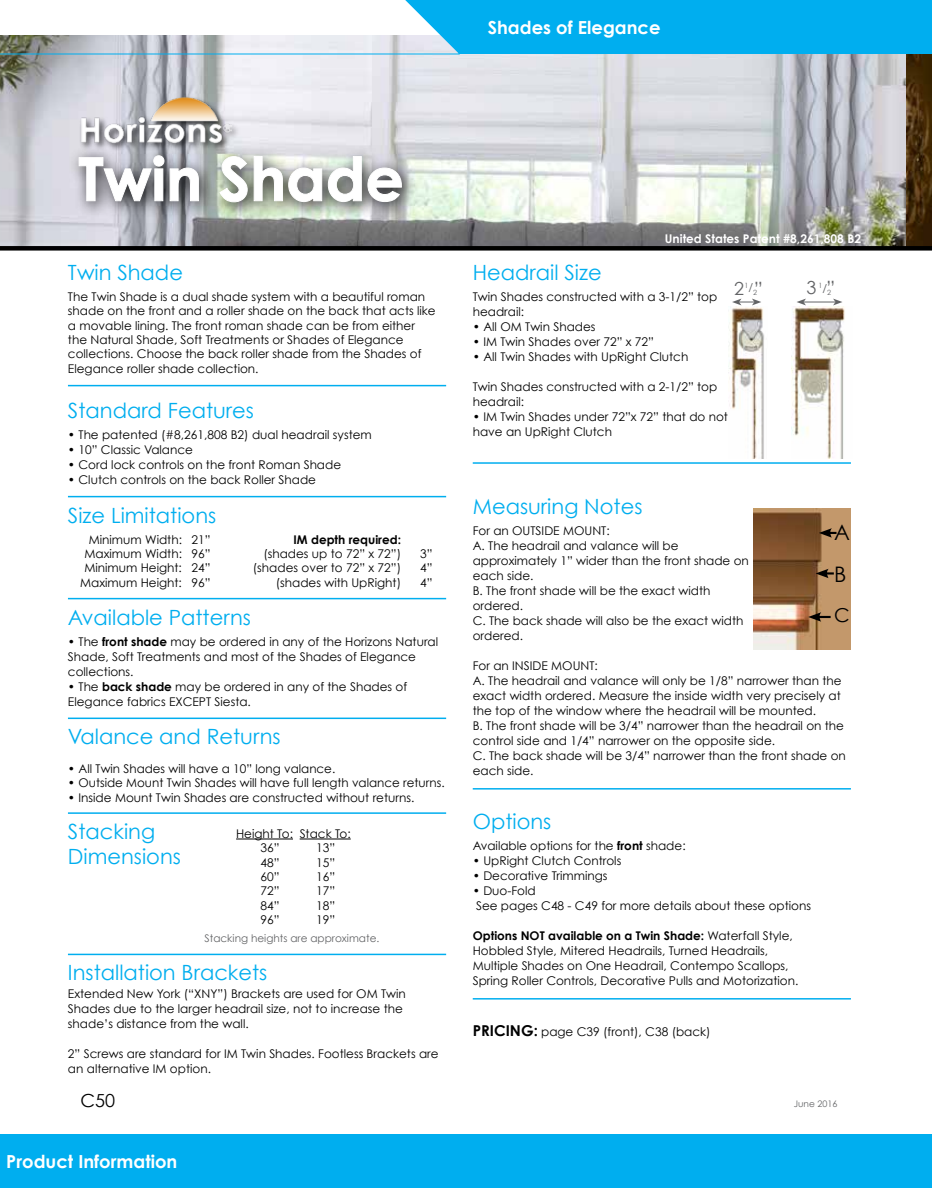
<style>
.page{position:relative;width:932px;height:1188px;background:#fff}
.page>*{position:absolute;margin:0;border:0;box-sizing:border-box;transform-origin:0 0}
.t1{font:700 60px "Century Gothic";color:#fff}
.t2{font:21.45px/41.7px "Century Gothic";color:#000}
.t3{font:21px/25.2px "Century Gothic";color:#00aeef}
.t4{font:19.2px "Century Gothic";color:#000}
.t5{font:700 18px "Century Gothic";color:#fff}
.t6{font:18px "Century Gothic";color:#636466}
.t7{font:18px "Century Gothic";color:#000}
.t8{font:12px/15px "Century Gothic";color:#000}
.t9{font:700 12px "Century Gothic";color:#fff}
.t10{font:700 12px "Century Gothic";color:#000}
.t11{font:10.5px "Century Gothic";color:#636466}
.t12{font:9px "Century Gothic";color:#636466}
.t13{font:7.2px "Century Gothic";color:#636466}
.s1{font-weight:700}
.s2{font-size:10.8px}
.s3{font-weight:700;font-size:15px}
</style>
<div class="page">
<hr style="left:472px;top:462px;width:378px;height:2px;background:#00aeef">
<hr style="left:472px;top:788px;width:378px;height:2px;background:#00aeef">
<hr style="left:472px;top:998px;width:378px;height:2px;background:#00aeef">
<img style="left:0;top:55px;width:906px;height:191px">
<hr style="left:68px;top:385px;width:378px;height:1px;background:#00aeef">
<hr style="left:68px;top:496px;width:378px;height:1px;background:#00aeef">
<hr style="left:68px;top:598px;width:378px;height:1px;background:#00aeef">
<hr style="left:68px;top:718px;width:378px;height:1px;background:#00aeef">
<hr style="left:68px;top:812px;width:378px;height:2px;background:#00aeef">
<hr style="left:68px;top:954px;width:378px;height:1px;background:#00aeef">
<hr style="left:236px;top:839px;width:57px;height:1px;background:#000">
<hr style="left:300px;top:839px;width:51px;height:1px;background:#000">
<img style="left:791px;top:306px;width:54px;height:153px">
<hr style="left:803px;top:302px;width:32px;height:1px;background:#636466">
<svg style="left:833px;top:299px;width:9px;height:6px"></svg>
<svg style="left:797px;top:299px;width:9px;height:6px"></svg>
<img style="left:728px;top:306px;width:36px;height:153px">
<svg style="left:732px;top:299px;width:29px;height:6px"></svg>
<img style="left:753px;top:508px;width:97px;height:142px">
<svg style="left:818px;top:528px;width:18px;height:10px"></svg>
<svg style="left:815px;top:569px;width:18px;height:9px"></svg>
<svg style="left:808px;top:612px;width:22px;height:10px"></svg>
<div style="left:79px;top:95px;width:162px;height:57px;background:#000;opacity:.75"></div>
<img style="left:78px;top:97px;width:154px;height:46px">
<svg style="left:68px;top:145px;width:352px;height:75px;background:#bec3c2"></svg>
<svg style="left:78px;top:155px;width:121px;height:47px;background:#909197"></svg>
<svg style="left:219px;top:156px;width:183px;height:47px;background:#a2a5a0"></svg>
<img style="left:906px;top:55px;width:26px;height:191px">
<div style="left:0;top:246px;width:932px;height:5px;background:#000"></div>
<div style="left:0;top:1134px;width:932px;height:54px;background:#00aeef"></div>
<svg style="left:0;top:0;width:932px;height:55px"></svg>
<h3 class="t5" style="left:488px;top:16px;width:174px">Shades of Elegance</h3>
<h1 class="t1" style="left:78px;top:141px;width:327px">Twin Shade</h1>
<h3 class="t3" style="left:68px;top:259px;width:117px">Twin Shade</h3>
<p class="t8" style="left:68px;top:289px;width:369px;line-height:14.4px">The Twin Shade is a dual shade system with a beautiful roman shade on the front and a roller shade on the back that acts like a movable lining. The front roman shade can be from either the Natural Shade, Soft Treatments or Shades of Elegance collections. Choose the back roller shade from the Shades of Elegance roller shade collection.</p>
<h3 class="t3" style="left:68px;top:397px;width:187px">Standard Features</h3>
<p class="t8" style="left:68px;top:427px;width:305px">• The patented (#8,261,808 B2) dual headrail system</p>
<p class="t8" style="left:68px;top:442px;width:127px">• 10” Classic Valance</p>
<p class="t8" style="left:68px;top:457px;width:275px">• Cord lock controls on the front Roman Shade</p>
<p class="t8" style="left:68px;top:472px;width:250px">• Clutch controls on the back Roller Shade</p>
<h3 class="t3" style="left:68px;top:502px;width:150px">Size Limitations</h3>
<p class="t8" style="left:89px;top:532px;width:123px">Minimum Width: 21”</p>
<p class="t10" style="left:293px;top:532px;width:109px">IM depth required:</p>
<p class="t8" style="left:84px;top:546px;width:127px">Maximum Width: 96”</p>
<p class="t8" style="left:263px;top:546px;width:139px">(shades up to 72” x 72”)</p>
<p class="t8" style="left:420px;top:546px;width:14px">3”</p>
<p class="t8" style="left:84px;top:560px;width:127px">Minimum Height: 24”</p>
<p class="t8" style="left:253px;top:560px;width:150px">(shades over to 72” x 72”)</p>
<p class="t8" style="left:420px;top:560px;width:14px">4”</p>
<p class="t8" style="left:80px;top:575px;width:132px">Maximum Height: 96”</p>
<p class="t8" style="left:276px;top:575px;width:127px">(shades with UpRight)</p>
<p class="t8" style="left:420px;top:575px;width:14px">4”</p>
<h3 class="t3" style="left:68px;top:604px;width:185px">Available Patterns</h3>
<p class="t8" style="left:68px;top:634px;width:372px">• The <span class="s1">front shade</span> may be ordered in any of the Horizons Natural<br>Shade, Soft Treatments and most of the Shades of Elegance collections.</p>
<p class="t8" style="left:68px;top:679px;width:341px">• The <span class="s1">back shade</span> may be ordered in any of the Shades of<br>Elegance fabrics EXCEPT Siesta.</p>
<h3 class="t3" style="left:68px;top:724px;width:214px">Valance and Returns</h3>
<p class="t8" style="left:68px;top:761px;width:269px">• All Twin Shades will have a 10” long valance.</p>
<p class="t8" style="left:68px;top:775px;width:378px">• Outside Mount Twin Shades will have full length valance returns.</p>
<p class="t8" style="left:68px;top:790px;width:348px">• Inside Mount Twin Shades are constructed without returns.</p>
<h3 class="t3" style="left:68px;top:819px;width:115px">Stacking<br>Dimensions</h3>
<p class="t8" style="left:260px;top:826px;width:92px;line-height:14.4px;text-indent:-24px">Height To: Stack To:<br>36”</p>
<p class="t8" style="left:316px;top:840px;width:21px">13”</p>
<p class="t8" style="left:260px;top:855px;width:21px">48”</p>
<p class="t8" style="left:316px;top:855px;width:21px">15”</p>
<p class="t8" style="left:260px;top:869px;width:21px">60”</p>
<p class="t8" style="left:316px;top:869px;width:21px">16”</p>
<p class="t8" style="left:260px;top:883px;width:21px">72”</p>
<p class="t8" style="left:316px;top:883px;width:21px">17”</p>
<p class="t8" style="left:260px;top:898px;width:21px">84”</p>
<p class="t8" style="left:316px;top:898px;width:21px">18”</p>
<p class="t8" style="left:260px;top:912px;width:21px">96”</p>
<p class="t8" style="left:316px;top:912px;width:21px">19”</p>
<p class="t11" style="left:204px;top:931px;width:176px">Stacking heights are approximate.</p>
<h3 class="t3" style="left:68px;top:960px;width:201px">Installation Brackets</h3>
<p class="t8" style="left:68px;top:986px;width:339px">Extended New York (“XNY”) Brackets are used for OM Twin<br>Shades due to the larger headrail size, not to increase the shade’s distance from the wall.</p>
<p class="t8" style="left:68px;top:1046px;width:372px">2” Screws are standard for IM Twin Shades. Footless Brackets are an alternative IM option.</p>
<p class="t9" style="left:665px;top:231px;width:198px">United States Patent #8,261,808 B2</p>
<h3 class="t3" style="left:472px;top:259px;width:130px">Headrail Size</h3>
<p class="t8" style="left:472px;top:289px;width:246px">Twin Shades constructed with a 3-1/2” top headrail:</p>
<p class="t8" style="left:472px;top:319px;width:124px">• All OM Twin Shades</p>
<p class="t8" style="left:472px;top:334px;width:183px">• IM Twin Shades over 72” x 72”</p>
<p class="t8" style="left:472px;top:349px;width:217px">• All Twin Shades with UpRight Clutch</p>
<p class="t8" style="left:472px;top:379px;width:246px">Twin Shades constructed with a 2-1/2” top headrail:</p>
<p class="t8" style="left:472px;top:409px;width:257px">• IM Twin Shades under 72”x 72” that do not have an UpRight Clutch</p>
<h3 class="t6" style="left:806px;top:277px;width:30px">3 ”</h3>
<h3 class="t6" style="left:734px;top:277px;width:30px">2 ”</h3>
<p class="t13" style="left:827px;top:288px;width:5px">2</p>
<p class="t13" style="left:744px;top:284px;width:14px">1<span class="s2">/</span>2</p>
<p class="t13" style="left:818px;top:281px;width:10px">1<span class="s2">/</span></p>
<h3 class="t3" style="left:472px;top:494px;width:171px">Measuring Notes</h3>
<p class="t8" style="left:472px;top:523px;width:278px">For an OUTSIDE MOUNT:<br>A. The headrail and valance will be approximately 1” wider than the front shade on each side.<br>B. The front shade will be the exact width ordered.<br>C. The back shade will also be the exact width ordered.</p>
<p class="t8" style="left:472px;top:658px;width:375px">For an INSIDE MOUNT:<br>A. The headrail and valance will only be 1/8” narrower than the exact width ordered. Measure the inside width very precisely at the top of the window where the headrail will be mounted.<br>B. The front shade will be 3/4” narrower than the headrail on the control side and 1/4” narrower on the opposite side.<br>C. The back shade will be 3/4” narrower than the front shade on each side.</p>
<h3 class="t3" style="left:472px;top:809px;width:80px">Options</h3>
<p class="t8" style="left:472px;top:838px;width:214px">Available options for the <span class="s1">front</span> shade:</p>
<p class="t8" style="left:472px;top:853px;width:150px">• UpRight Clutch Controls</p>
<p class="t8" style="left:472px;top:868px;width:136px">• Decorative Trimmings</p>
<p class="t8" style="left:472px;top:883px;width:340px">• Duo-Fold<br>See pages C48 - C49 for more details about these options</p>
<p class="t8" style="left:472px;top:928px;width:327px"><span class="s1">Options NOT available on a Twin Shade:</span> Waterfall Style, Hobbled Style, Mitered Headrails, Turned Headrails, Multiple Shades on One Headrail, Contempo Scallops, Spring Roller Controls, Decorative Pulls and Motorization.</p>
<p class="t8" style="left:472px;top:1024px;width:239px"><span class="s3">PRICING:</span> page C39 (front), C38 (back)</p>
<h2 class="t2" style="left:834px;top:511px;width:17px">A<br>B</h2>
<h3 class="t4" style="left:834px;top:603px;width:17px">C</h3>
<h3 class="t7" style="left:81px;top:1090px;width:36px">C50</h3>
<p class="t12" style="left:793px;top:1098px;width:45px">June 2016</p>
<h3 class="t5" style="left:6px;top:1150px;width:173px">Product Information</h3>
</div>
